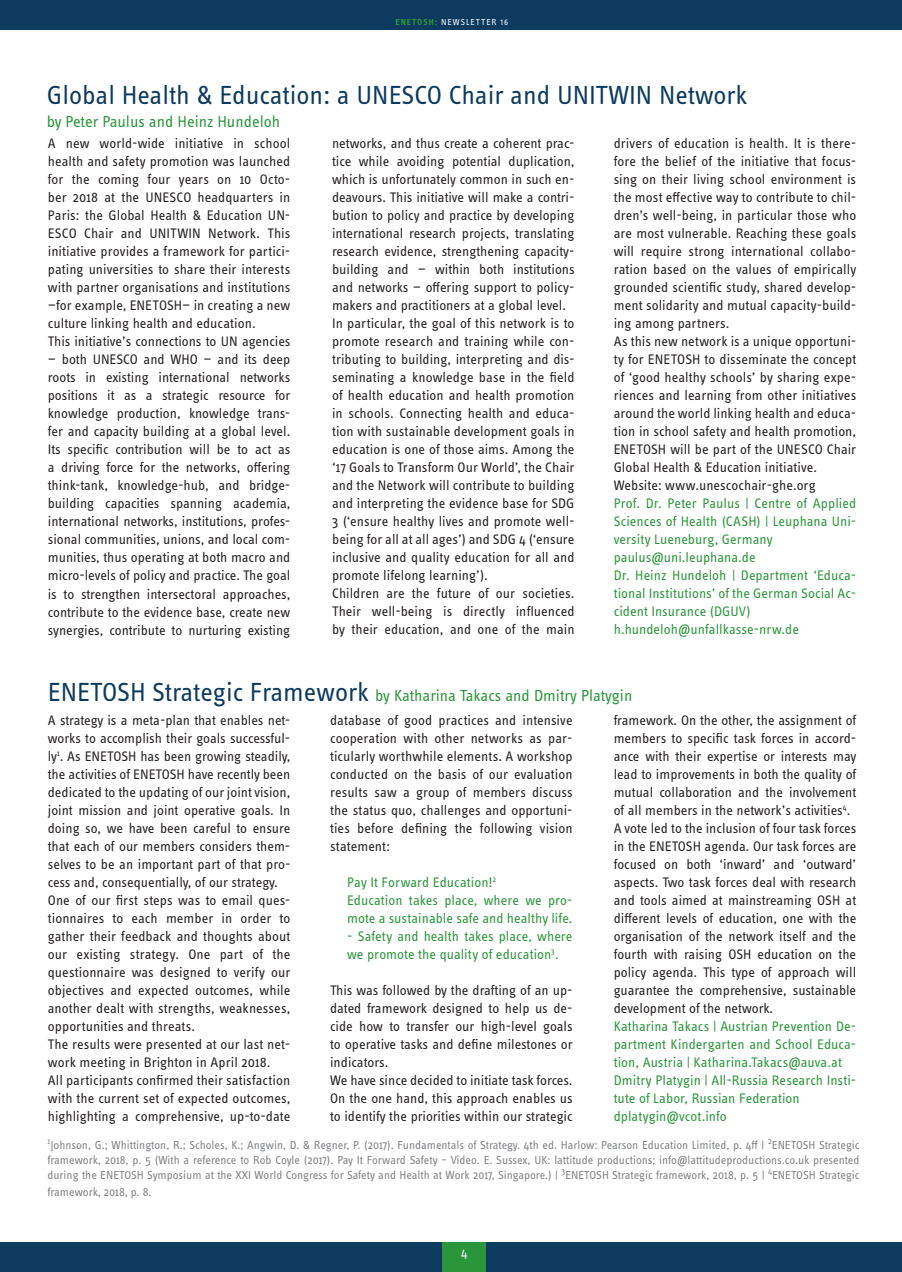
<style>
.page{position:relative;width:902px;height:1272px;background:#fff}
.page>*{position:absolute;margin:0;border:0;box-sizing:border-box;transform-origin:0 0}
.t1{font:27px "Info OT Text";color:#0d3b5f}
.t2{font:16.5px "Info OT Text";color:#2b953b}
.t3{font:14.25px/18px "Info OT Text";color:#231f20}
.t4{font:14.25px/18px "Info OT Text";letter-spacing:.005em;color:#2b953b}
.t5{font:13.5px "Info OT Text";color:#fff}
.t6{font:12px/15px "Info OT Text";color:#808285;text-align:justify}
.t7{font:9px "Info OT Text";letter-spacing:.11em;color:#fff}
.s1{font-weight:700;color:#2b953b}
.s2{font-size:27px;color:#0d3b5f}
</style>
<div class="page">
<div style="left:0;top:0;width:901px;height:30px;background:#0d3b5f"></div>
<div style="left:0;top:1242px;width:901px;height:29px;background:#0d3b5f"></div>
<div style="left:442px;top:1242px;width:43px;height:29px;background:#2b953b"></div>
<div style="left:109px;top:84px;width:5px;height:22px;border:3px solid #fff"></div>
<div style="left:323px;top:90px;width:7px;height:6px;border:3px solid #fff;border-radius:50%"></div>
<div style="left:323px;top:99px;width:7px;height:7px;border:3px solid #fff;border-radius:50%"></div>
<p class="t7" style="left:395px;top:16px;width:114px"><span class="s1">ENETOSH:</span> NEWSLETTER 16</p>
<h1 class="t1" style="left:47px;top:79px;width:702px">Global Health &amp; Education: a UNESCO Chair and UNITWIN Network</h1>
<p class="t2" style="left:47px;top:111px;width:235px">by Peter Paulus and Heinz Hundeloh</p>
<p class="t3" style="left:48px;top:134px;width:244px">A new world-wide initiative in school health and safety promotion was launched for the coming four years on 10 Octo&shy;ber 2018 at the UNESCO headquarters in Paris: the Global Health &amp; Education UN-ESCO Chair and UNITWIN Network. This initiative provides a framework for partici&shy;pating universities to share their interests with partner organisations and institutions —for example, ENETOSH— in creating a new culture linking health and education.<br>This initiative’s connections to UN agencies</p>
<p class="t3" style="left:48px;top:350px;width:244px;text-align:justify">— both UNESCO and WHO — and its deep roots in existing international networks positions it as a strategic resource for knowledge production, knowledge trans&shy;fer and capacity building at a global level.<br>Its specific contribution will be to act as a driving force for the networks, offering think-tank, knowledge-hub, and bridge&shy;building capacities spanning academia, international networks, institutions, profes&shy;sional communities, unions, and local com&shy;munities, thus operating at both macro and micro-levels of policy and practice. The goal is to strengthen intersectoral approaches, contribute to the evidence base, create new synergies, contribute to nurturing existing</p>
<p class="t3" style="left:332px;top:134px;width:244px">networks, and thus create a coherent prac&shy;tice while avoiding potential duplication, which is unfortunately common in such en&shy;deavours. This initiative will make a contri&shy;bution to policy and practice by developing international research projects, translating research evidence, strengthening capacity&shy;building and — within both institutions and networks — offering support to policy&shy;makers and practitioners at a global level.<br>In particular, the goal of this network is to promote research and training while con&shy;tributing to building, interpreting and dis&shy;seminating a knowledge base in the field of health education and health promotion in schools. Connecting health and educa&shy;tion with sustainable development goals in education is one of those aims. Among the ‘17 Goals to Transform Our World’, the Chair and the Network will contribute to building and interpreting the evidence base for SDG 3 (‘ensure healthy lives and promote well&shy;being for all at all ages’) and SDG 4 (‘ensure inclusive and quality education for all and promote lifelong learning’).<br>Children are the future of our societies.<br>Their well-being is directly influenced by their education, and one of the main</p>
<p class="t3" style="left:613px;top:134px;width:244px">drivers of education is health. It is there&shy;fore the belief of the initiative that focus&shy;sing on their living school environment is the most effective way to contribute to chil&shy;dren’s well-being, in particular those who are most vulnerable. Reaching these goals will require strong international collabo&shy;ration based on the values of empirically grounded scientific study, shared develop&shy;ment solidarity and mutual capacity-build&shy;ing among partners.<br>As this new network is a unique opportuni&shy;ty for ENETOSH to disseminate the concept of ‘good healthy schools’ by sharing expe&shy;riences and learning from other initiatives around the world linking health and educa&shy;tion in school safety and health promotion, ENETOSH will be part of the UNESCO Chair Global Health &amp; Education initiative.<br>Website: www.unescochair-ghe.org</p>
<p class="t4" style="left:613px;top:494px;width:244px">Prof. Dr. Peter Paulus | Centre of Applied Sciences of Health (CASH) | Leuphana Uni&shy;versity Lueneburg, Germany paulus@uni.leuphana.de<br>Dr. Heinz Hundeloh | Department ‘Educa&shy;tional Institutions’ of the German Social Ac&shy;cident Insurance (DGUV) h.hundeloh@unfallkasse-nrw.de</p>
<p class="t2" style="left:48px;top:685px;width:586px"><span class="s2">ENETOSH Strategic Framework</span> by Katharina Takacs and Dmitry Platygin</p>
<p class="t3" style="left:48px;top:710px;width:244px">A strategy is a meta-plan that enables net&shy;works to accomplish their goals successful&shy;ly<sup>1</sup>. As ENETOSH has been growing steadily, the activities of ENETOSH have recently been dedicated to the updating of our joint vision, joint mission and joint operative goals. In doing so, we have been careful to ensure that each of our members considers them&shy;selves to be an important part of that pro&shy;cess and, consequentially, of our strategy.<br>One of our first steps was to email ques&shy;tionnaires to each member in order to gather their feedback and thoughts about our existing strategy. One part of the questionnaire was designed to verify our objectives and expected outcomes, while another dealt with strengths, weaknesses, opportunities and threats.<br>The results were presented at our last net&shy;work meeting in Brighton in April 2018.<br>All participants confirmed their satisfaction with the current set of expected outcomes, highlighting a comprehensive, up-to-date</p>
<p class="t3" style="left:330px;top:710px;width:244px;text-align:justify">database of good practices and intensive cooperation with other networks as par&shy;ticularly worthwhile elements. A workshop conducted on the basis of our evaluation results saw a group of members discuss the status quo, challenges and opportuni&shy;ties before defining the following vision statement:</p>
<p class="t3" style="left:613px;top:710px;width:244px">framework. On the other, the assignment of members to specific task forces in accord&shy;ance with their expertise or interests may lead to improvements in both the quality of mutual collaboration and the involvement of all members in the network’s activities<sup>4</sup>.<br>A vote led to the inclusion of four task forces in the ENETOSH agenda. Our task forces are focused on both ‘inward’ and ‘outward’ aspects. Two task forces deal with research and tools aimed at mainstreaming OSH at different levels of education, one with the organisation of the network itself and the fourth with raising OSH education on the policy agenda. This type of approach will guarantee the comprehensive, sustainable development of the network.</p>
<p class="t4" style="left:613px;top:1016px;width:244px">Katharina Takacs | Austrian Prevention De&shy;partment Kindergarten and School Educa&shy;tion, Austria | Katharina.Takacs@auva.at Dmitry Platygin | All-Russia Research Insti&shy;tute of Labor, Russian Federation dplatygin@vcot.info</p>
<p class="t6" style="left:47px;top:1136px;width:813px"><sup>1</sup>Johnson, G.; Whittington, R.; Scholes, K.; Angwin, D. &amp; Regner, P. (2017). Fundamentals of Strategy. 4th ed. Harlow: Pearson Education Limited, p. 4ff | <sup>2</sup>ENETOSH Strategic framework, 2018, p. 5 (With a reference to Rob Coyle (2017). Pay It Forward Safety – Video. E. Sussex, UK: lattitude productions; info@lattitudeproductions.co.uk presented during the ENETOSH Symposium at the XXI World Congress for Safety and Health at Work 2017, Singapore.) | <sup>3</sup>ENETOSH Strategic framework, 2018, p. 5 | <sup>4</sup>ENETOSH Strategic</p>
<p class="t6" style="left:47px;top:1183px;width:105px">framework, 2018, p. 8.</p>
<p class="t4" style="left:347px;top:872px;width:227px">Pay It Forward Education!<sup>2<br></sup>Education takes place, where we pro&shy;mote a sustainable safe and healthy life.</p>
<p class="t4" style="left:347px;top:926px;width:227px">- Safety and health takes place, where we promote the quality of education<sup>3</sup>.</p>
<p class="t3" style="left:330px;top:980px;width:244px">This was followed by the drafting of an up&shy;dated framework designed to help us de&shy;cide how to transfer our high-level goals to operative tasks and define milestones or indicators.<br>We have since decided to initiate task forces.<br>On the one hand, this approach enables us to identify the priorities within our strategic</p>
<p class="t5" style="left:461px;top:1244px;width:8px">4</p>
</div>
